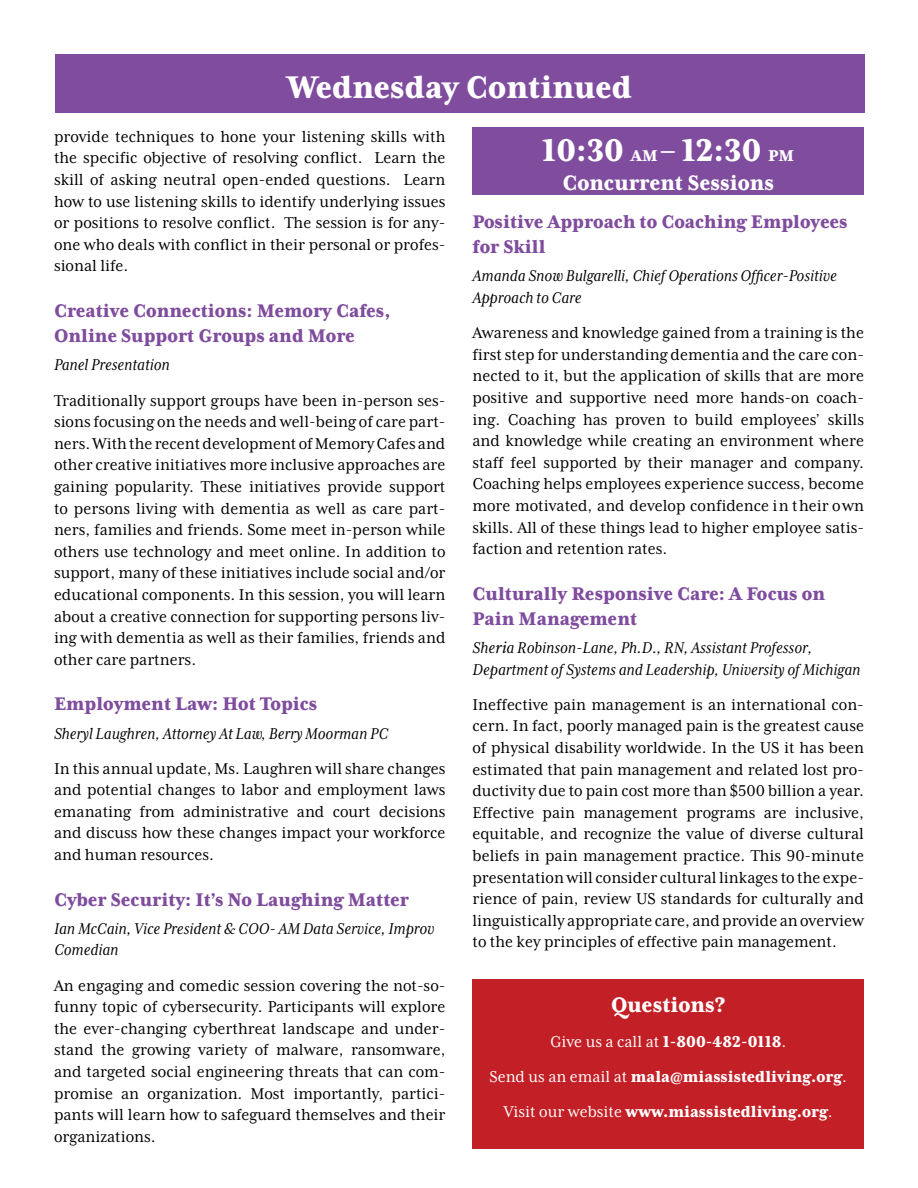
<style>
.page{position:relative;width:918px;height:1188px;background:#fff}
.page>*{position:absolute;margin:0;border:0;box-sizing:border-box;transform-origin:0 0}
.t1{font:800 36px/63.6px "Mrs Eaves XL Serif Nar OT";color:#fff}
.t2{font:800 24px "Mrs Eaves XL Serif Nar OT";color:#fff}
.t3{font:800 21px/25.2px "Mrs Eaves XL Serif Nar OT";color:#7f4c9e}
.t4{font:18px/21.6px "Mrs Eaves XL Serif Nar OT";color:#000;text-align:justify}
.t5{font:italic 18px/21.6px "Mrs Eaves XL Serif Nar OT";color:#000}
.t6{font:800 18px/35.1px "Mrs Eaves XL Serif Nar OT";color:#fff;text-align:center}
.s1{font-size:18px}
.s2{font-family:"Minion Pro"}
.s3{font-weight:400}
</style>
<div class="page">
<div style="left:472px;top:128px;width:392px;height:67px;background:#7f4c9e"></div>
<div style="left:55px;top:54px;width:810px;height:58px;background:#7f4c9e"></div>
<div style="left:472px;top:979px;width:392px;height:170px;background:#c22026"></div>
<h1 class="t1" style="left:542px;top:55px;width:253px;text-indent:-255px">Wednesday Continued<br>10:30 <span class="s1">AM</span> – 12:30 <span class="s1">PM</span></h1>
<h2 class="t2" style="left:562px;top:171px;width:213px">Concurrent Sessions</h2>
<p class="t3" style="left:473px;top:209px;width:377px">Positive Approach to Coaching Employees for Skill</p>
<p class="t5" style="left:473px;top:265px;width:366px">Amanda Snow Bulgarelli, Chief Operations Officer-Positive<br>Approach to Care</p>
<p class="t4" style="left:472px;top:322px;width:393px">Awareness and knowledge gained from a training is the first step for understanding dementia and the care con&shy;nected to it, but the application of skills that are more positive and supportive need more hands-on coach&shy;ing. Coaching has proven to build employees’ skills and knowledge while creating an environment where staff feel supported by their manager and company.<br>Coaching helps employees experience success, become more motivated, and develop confidence in their own skills. All of these things lead to higher employee satis&shy;faction and retention rates.</p>
<p class="t3" style="left:472px;top:581px;width:354px">Culturally Responsive Care: A Focus on<br>Pain Management</p>
<p class="t5" style="left:472px;top:637px;width:390px">She<span class="s2">ri</span>a Robinson-Lane, Ph.D., RN, Assistant Professor,<br>Department of Systems and Leadership, University of Michigan</p>
<p class="t4" style="left:472px;top:694px;width:393px">Ineffective pain management is an international con&shy;cern. In fact, poorly managed pain is the greatest cause of physical disability worldwide. In the US it has been estimated that pain management and related lost pro&shy;ductivity due to pain cost more than $500 billion a year.<br>Effective pain management programs are inclusive, equitable, and recognize the value of diverse cultural beliefs in pain management practice. This 90-minute presentation will consider cultural linkages to the expe&shy;rience of pain, review US standards for culturally and linguistically appropriate care, and provide an overview to the key principles of effective pain management.</p>
<p class="t4" style="left:54px;top:126px;width:393px">provide techniques to hone your listening skills with the specific objective of resolving conflict. Learn the skill of asking neutral open-ended questions. Learn how to use listening skills to identify underlying issues or positions to resolve conflict. The session is for any&shy;one who deals with conflict in their personal or profes&shy;sional life.</p>
<p class="t3" style="left:54px;top:298px;width:338px">Creative Connections: Memory Cafes,<br>Online Support Groups and More</p>
<p class="t5" style="left:54px;top:354px;width:117px">Panel Presentation</p>
<p class="t4" style="left:54px;top:389px;width:393px">Traditionally support groups have been in-person ses&shy;sions focusing on the needs and well-being of care part&shy;ners. With the recent development of Memory Cafes and other creative initiatives more inclusive approaches are gaining popularity. These initiatives provide support to persons living with dementia as well as care part&shy;ners, families and friends. Some meet in-person while others use technology and meet online. In addition to support, many of these initiatives include social and/or educational components. In this session, you will learn about a creative connection for supporting persons liv&shy;ing with dementia as well as their families, friends and other care partners.</p>
<p class="t3" style="left:54px;top:691px;width:265px">Employment Law: Hot Topics</p>
<p class="t5" style="left:54px;top:722px;width:336px">Sheryl Laughren, Attorney At Law, Berry Moorman PC</p>
<p class="t4" style="left:54px;top:757px;width:393px">In this annual update, Ms. Laughren will share changes and potential changes to labor and employment laws emanating from administrative and court decisions and discuss how these changes impact your workforce and human resources.</p>
<p class="t3" style="left:54px;top:887px;width:357px">Cyber Security: It’s No Laughing Matter</p>
<p class="t5" style="left:54px;top:918px;width:382px">Ian McCain, Vice President &amp; COO- AM Data Service, Improv<br>Comedian</p>
<p class="t4" style="left:54px;top:974px;width:393px">An engaging and comedic session covering the not-so&shy;funny topic of cybersecurity. Participants will explore the ever-changing cyberthreat landscape and under&shy;stand the growing variety of malware, ransomware, and targeted social engineering threats that can com&shy;promise an organization. Most importantly, partici&shy;pants will learn how to safeguard themselves and their organizations.</p>
<h2 class="t2" style="left:611px;top:993px;width:116px">Questions?</h2>
<p class="t6" style="left:489px;top:1024px;width:359px"><span class="s3">Give us a call at</span> 1-800-482-0118<span class="s3">.<br>Send us an email at</span> mala@miassistedliving.org<span class="s3">.<br>Visit our website</span> www.miassistedliving.org<span class="s3">.</span></p>
</div>
